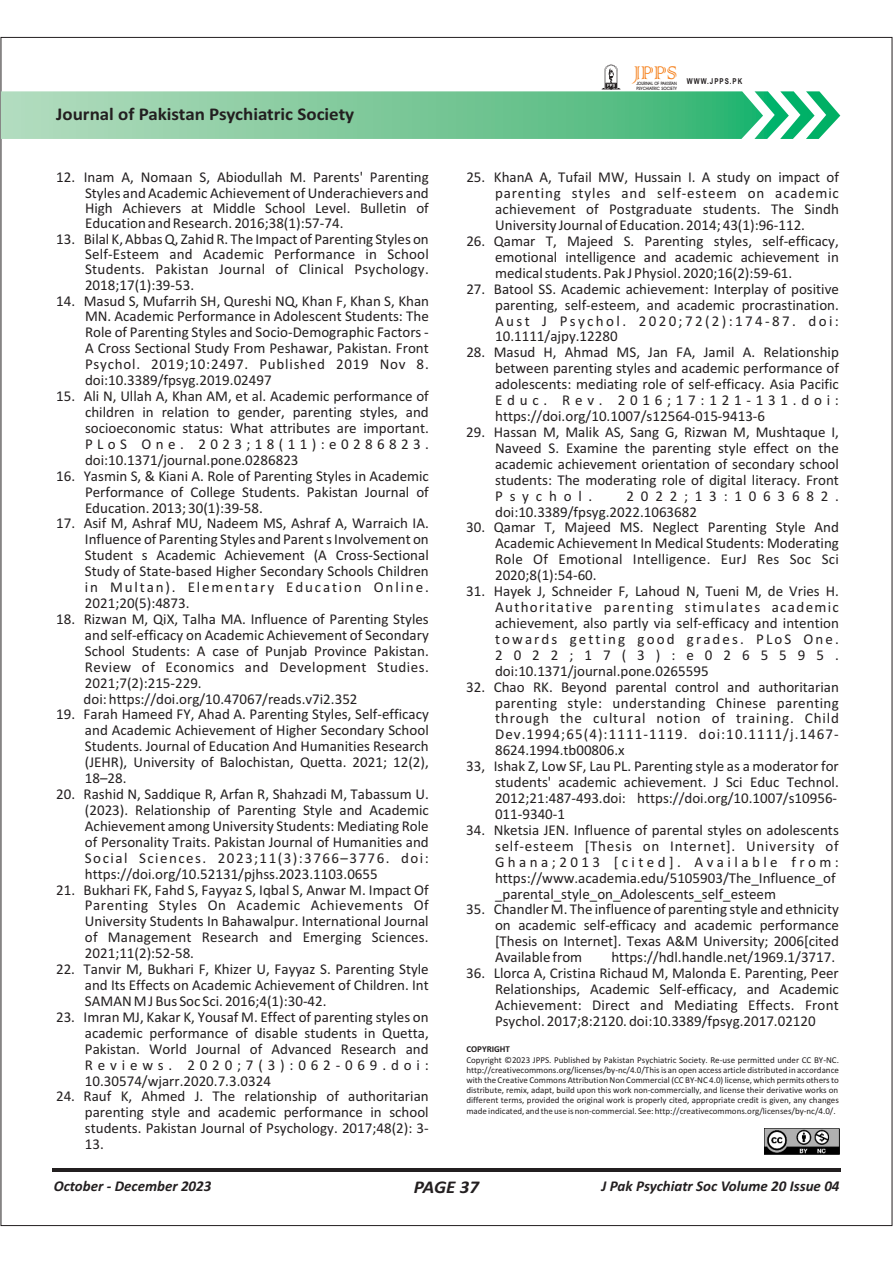
<style>
.page{position:relative;width:893px;height:1263px;background:#fff}
.page>*{position:absolute;margin:0;border:0;box-sizing:border-box;transform-origin:0 0}
.t1{font:24.45px "Colonna";color:#f5821f;scale:.94 1}
.t2{font:700 18px "Calibri";color:#231f20;scale:1.06 1}
.t3{font:italic 700 18px "Calibri";letter-spacing:-.01em;color:#231f20;scale:1.06 1}
.t4{font:15px/15.9px "Calibri";color:#231f20;text-align:justify}
.t5{font:italic 700 15px "Calibri";color:#231f20}
.t6{font:15px "Calibri";letter-spacing:.025em;color:#231f20}
.t7{font:15px "Calibri";letter-spacing:.07em;color:#231f20}
.t8{font:15px "Calibri";letter-spacing:.055em;color:#231f20}
.t9{font:9px/10.2px "Calibri";color:#231f20;text-align:justify}
.t10{font:700 9px "Calibri";color:#231f20}
.t11{font:700 8.1px "Arial Narrow";letter-spacing:.125em;color:#231f20;scale:.95 1}
.t12{font:500 4.5px/4.7px "Avant Garde IT Cby BT";color:#231f20;scale:.91 1}
</style>
<div class="page">
<hr style="left:52px;top:1168px;width:789px;height:3px;background:#231f20">
<svg style="left:1px;top:64px;width:839px;height:75px"></svg>
<img style="left:764px;top:1128px;width:75px;height:26px">
<p class="t2" style="left:56px;top:106px;width:283px">Journal of Pakistan Psychiatric Society</p>
<p class="t4" style="left:85px;top:171px;width:345px;line-height:15.3px;text-indent:-29px">12. Inam A, Nomaan S, Abiodullah M. Parents' Parenting Styles and Academic Achievement of Underachievers and High Achievers at Middle School Level. Bulletin of Education and Research. 2016;38(1):57-74.</p>
<p class="t4" style="left:85px;top:232px;width:345px;line-height:15.3px;text-indent:-29px">13. Bilal K, Abbas Q, Zahid R. The Impact of Parenting Styles on Self-Esteem and Academic Performance in School Students. Pakistan Journal of Clinical Psychology.<br>2018;17(1):39-53.</p>
<p class="t4" style="left:85px;top:294px;width:346px;text-indent:-29px">14. Masud S, Mufarrih SH, Qureshi NQ, Khan F, Khan S, Khan MN. Academic Performance in Adolescent Students: The Role of Parenting Styles and Socio-Demographic Factors - A Cross Sectional Study From Peshawar, Pakistan. Front Psychol. 2019;10:2497. Published 2019 Nov 8. doi:10.3389/fpsyg.2019.02497</p>
<p class="t4" style="left:85px;top:389px;width:345px;text-indent:-29px">15. Ali N, Ullah A, Khan AM, et al. Academic performance of children in relation to gender, parenting styles, and socioeconomic status: What attributes are important.<br>PLoS One. 2023;18(11):e0286823. doi:10.1371/journal.pone.0286823</p>
<p class="t4" style="left:85px;top:469px;width:345px;text-indent:-29px">16. Yasmin S, &amp; Kiani A. Role of Parenting Styles in Academic Performance of College Students. Pakistan Journal of Education. 2013; 30(1):39-58.</p>
<p class="t4" style="left:85px;top:517px;width:345px;text-indent:-29px">17. Asif M, Ashraf MU, Nadeem MS, Ashraf A, Warraich IA.<br>Influence of Parenting Styles and Parent s Involvement on Student s Academic Achievement (A Cross-Sectional Study of State-based Higher Secondary Schools Children in Multan). Elementary Education Online.<br>2021;20(5):4873.</p>
<p class="t4" style="left:84px;top:612px;width:347px;text-align:left;text-indent:-27px">18. Rizwan M, QiX, Talha MA. Influence of Parenting Styles and self-efficacy on Academic Achievement of Secondary School Students: A case of Punjab Province Pakistan.<br>Review of Economics and Development Studies.<br>2021;7(2):215-229.<br>doi: https://doi.org/10.47067/reads.v7i2.352</p>
<p class="t4" style="left:85px;top:708px;width:345px;text-indent:-29px">19. Farah Hameed FY, Ahad A. Parenting Styles, Self-efficacy and Academic Achievement of Higher Secondary School Students. Journal of Education And Humanities Research (JEHR), University of Balochistan, Quetta. 2021; 12(2), 18–28.</p>
<p class="t4" style="left:85px;top:787px;width:345px;text-indent:-29px">20. Rashid N, Saddique R, Arfan R, Shahzadi M, Tabassum U. (2023). Relationship of Parenting Style and Academic Achievement among University Students: Mediating Role of Personality Traits. Pakistan Journal of Humanities and Social Sciences. 2023;11(3):3766–3776. doi: https://doi.org/10.52131/pjhss.2023.1103.0655</p>
<p class="t4" style="left:85px;top:883px;width:345px;text-indent:-29px">21. Bukhari FK, Fahd S, Fayyaz S, Iqbal S, Anwar M. Impact Of Parenting Styles On Academic Achievements Of University Students In Bahawalpur. International Journal of Management Research and Emerging Sciences.<br>2021;11(2):52-58.</p>
<p class="t4" style="left:85px;top:962px;width:345px;text-indent:-29px">22. Tanvir M, Bukhari F, Khizer U, Fayyaz S. Parenting Style and Its Effects on Academic Achievement of Children. Int SAMAN M J Bus Soc Sci. 2016;4(1):30-42.</p>
<p class="t4" style="left:85px;top:1010px;width:345px;text-indent:-29px">23. Imran MJ, Kakar K, Yousaf M. Effect of parenting styles on academic performance of disable students in Quetta, Pakistan. World Journal of Advanced Research and Reviews. 2020;7(3):062-069.doi:<br>10.30574/wjarr.2020.7.3.0324</p>
<p class="t4" style="left:85px;top:1090px;width:345px;text-indent:-29px">24. Rauf K, Ahmed J. The relationship of authoritarian parenting style and academic performance in school students. Pakistan Journal of Psychology. 2017;48(2): 3- 13.</p>
<h1 class="t1" style="left:634px;top:56px;width:48px">JPPS</h1>
<p class="t12" style="left:636px;top:82px;width:46px">JOURNAL OF PAKISTAN<br>PSYCHIATRIC SOCIETY</p>
<p class="t11" style="left:687px;top:78px;width:60px">WWW.JPPS.PK</p>
<p class="t4" style="left:495px;top:171px;width:345px;text-indent:-29px">25. KhanA A, Tufail MW, Hussain I. A study on impact of parenting styles and self-esteem on academic achievement of Postgraduate students. The Sindh University Journal of Education. 2014; 43(1):96-112.</p>
<p class="t4" style="left:495px;top:234px;width:345px;text-indent:-29px">26. Qamar T, Majeed S. Parenting styles, self-efficacy, emotional intelligence and academic achievement in medical students. Pak J Physiol. 2020;16(2):59-61.</p>
<p class="t4" style="left:495px;top:282px;width:345px;text-indent:-29px">27. Batool SS. Academic achievement: Interplay of positive parenting, self‐esteem, and academic procrastination.<br>Aust J Psychol. 2020;72(2):174-87. doi:<br>10.1111/ajpy.12280</p>
<p class="t4" style="left:495px;top:346px;width:345px;text-indent:-29px">28. Masud H, Ahmad MS, Jan FA, Jamil A. Relationship between parenting styles and academic performance of adolescents: mediating role of self-efficacy. Asia Pacific Educ. Rev. 2016;17:121-131.doi: https://doi.org/10.1007/s12564-015-9413-6</p>
<p class="t4" style="left:495px;top:425px;width:345px;text-indent:-29px">29. Hassan M, Malik AS, Sang G, Rizwan M, Mushtaque I, Naveed S. Examine the parenting style effect on the academic achievement orientation of secondary school students: The moderating role of digital literacy. Front Psychol.</p>
<p class="t4" style="left:495px;top:489px;width:345px;text-indent:131px">2022;13:1063682. doi:10.3389/fpsyg.2022.1063682</p>
<p class="t4" style="left:495px;top:521px;width:345px;text-indent:-29px">30. Qamar T, Majeed MS. Neglect Parenting Style And Academic Achievement In Medical Students: Moderating Role Of Emotional Intelligence. EurJ Res Soc Sci 2020;8(1):54-60.</p>
<p class="t4" style="left:495px;top:584px;width:345px;text-indent:-29px">31. Hayek J, Schneider F, Lahoud N, Tueni M, de Vries H.<br>Authoritative parenting stimulates academic achievement, also partly via self-efficacy and intention towards getting good grades. PLoS One.<br>2022;17(3):e0265595. doi:10.1371/journal.pone.0265595</p>
<p class="t4" style="left:466px;top:680px;width:374px">32. Chao RK. Beyond parental control and authoritarian</p>
<p class="t6" style="left:495px;top:696px;width:345px">parenting style: understanding Chinese parenting</p>
<p class="t8" style="left:495px;top:712px;width:345px">through the cultural notion of training. Child</p>
<p class="t7" style="left:495px;top:728px;width:345px">Dev.1994;65(4):1111-1119. doi:10.1111/j.1467-</p>
<p class="t4" style="left:495px;top:744px;width:131px">8624.1994.tb00806.x</p>
<p class="t4" style="left:466px;top:759px;width:374px">33, Ishak Z, Low SF, Lau PL. Parenting style as a moderator for</p>
<p class="t4" style="left:495px;top:775px;width:345px">students' academic achievement. J Sci Educ Technol.</p>
<p class="t4" style="left:495px;top:791px;width:344px">2012;21:487-493.doi: https://doi.org/10.1007/s10956-</p>
<p class="t4" style="left:495px;top:807px;width:72px">011-9340-1</p>
<p class="t4" style="left:495px;top:823px;width:345px;text-align:left;text-indent:-29px">34. Nketsia JEN. Influence of parental styles on adolescents self-esteem [Thesis on Internet]. University of Ghana;2013 [cited]. Available from: https://www.academia.edu/5105903/The_Influence_of _parental_style_on_Adolescents_self_esteem</p>
<p class="t4" style="left:495px;top:903px;width:345px;text-indent:-29px">35. Chandler M. The influence of parenting style and ethnicity on academic self-efficacy and academic performance [Thesis on Internet]. Texas A&amp;M University; 2006[cited Available from</p>
<p class="t4" style="left:611px;top:950px;width:225px">https://hdl.handle.net/1969.1/3717.</p>
<p class="t4" style="left:495px;top:966px;width:345px;text-indent:-29px">36. Llorca A, Cristina Richaud M, Malonda E. Parenting, Peer Relationships, Academic Self-efficacy, and Academic Achievement: Direct and Mediating Effects. Front Psychol. 2017;8:2120. doi:10.3389/fpsyg.2017.02120</p>
<p class="t10" style="left:466px;top:1045px;width:45px">COPYRIGHT</p>
<p class="t9" style="left:466px;top:1055px;width:374px">Copyright ©2023 JPPS. Published by Pakistan Psychiatric Society. Re-use permitted under CC BY-NC. http://creativecommons.org/licenses/by-nc/4.0/This is an open access article distributed in accordance with the Creative Commons Attribution Non Commercial (CC BY-NC 4.0) license, which permits others to distribute, remix, adapt, build upon this work non-commercially, and license their derivative works on different terms, provided the original work is properly cited, appropriate credit is given, any changes made indicated, and the use is non-commercial. See: http://creativecommons.org/licenses/by-nc/4.0/.</p>
<p class="t3" style="left:414px;top:1179px;width:63px">PAGE 37</p>
<p class="t5" style="left:54px;top:1180px;width:159px">October - December 2023</p>
<p class="t5" style="left:601px;top:1180px;width:240px">J Pak Psychiatr Soc Volume 20 Issue 04</p>
</div>
